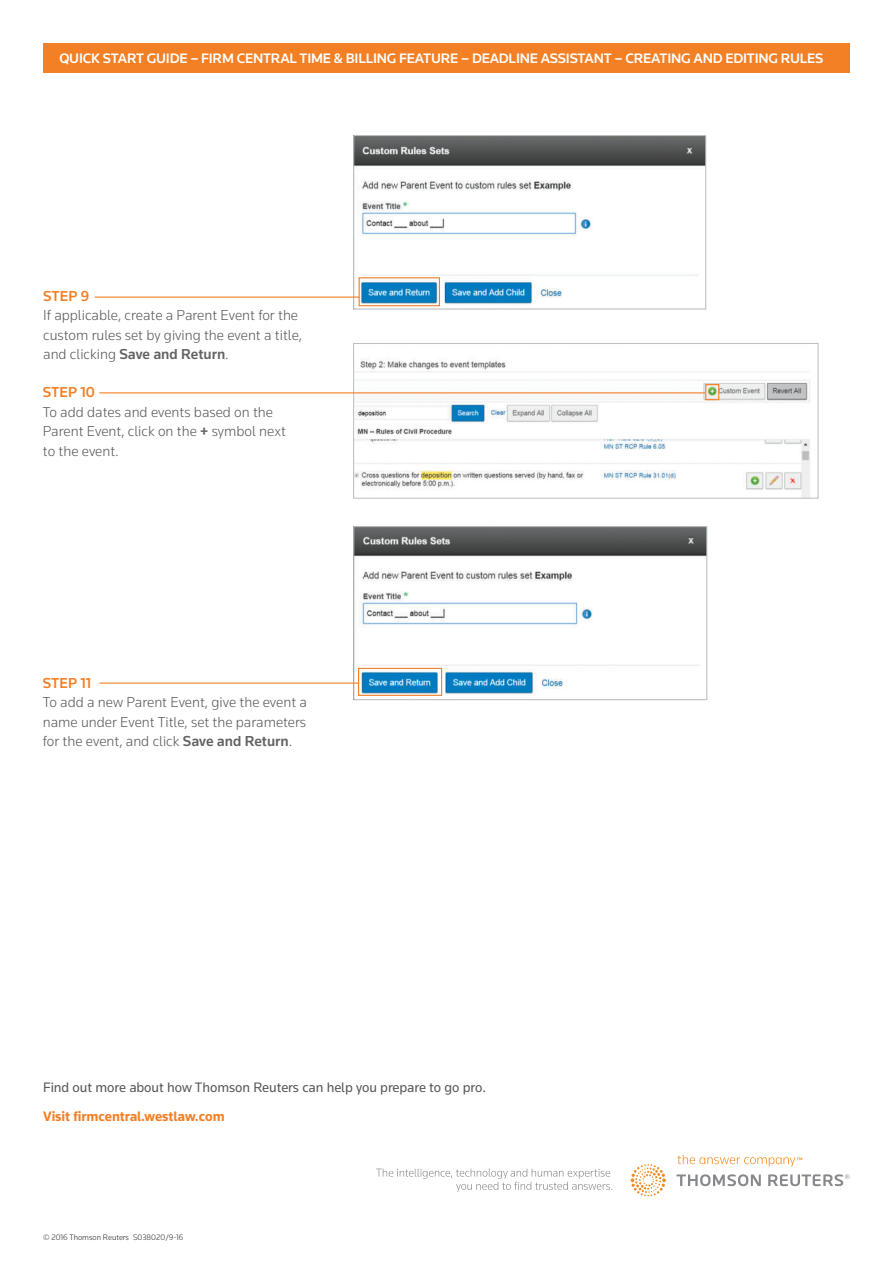
<style>
.page{position:relative;width:893px;height:1263px;background:#fff}
.page>*{position:absolute;margin:0;border:0;box-sizing:border-box;transform-origin:0 0}
.t1{font:300 15px/19.5px "+JDFUVQ Knowledge";color:#57585a}
.t2{font:500 15px "+OGNJGF Knowledge";color:#636366}
.t3{font:500 15px "+OGNJGF Knowledge";color:#f48026}
.t4{font:500 14.25px "+OGNJGF Knowledge";letter-spacing:-.015em;color:#fff}
.t5{font:14.25px "+TFVZNK Knowledge";letter-spacing:-.005em;color:#57585a}
.t6{font:700 14.25px "+PPTYAL Knowledge";letter-spacing:-.005em;color:#f48026}
.t7{font:300 8.25px "+JDFUVQ Knowledge";color:#231f20}
.s1{font-family:"+JDFUVQ Knowledge";font-weight:300;color:#57585a}
.s2{font-family:"+OGNJGF Knowledge";font-weight:500;color:#636366}
</style>
<div class="page">
<img style="left:355px;top:528px;width:350px;height:168px">
<div style="left:353px;top:526px;width:354px;height:174px;border:1px solid #bcbdc0"></div>
<img style="left:355px;top:359px;width:455px;height:138px">
<div style="left:353px;top:343px;width:465px;height:156px;border:1px solid #bcbdc0"></div>
<img style="left:355px;top:137px;width:349px;height:170px">
<div style="left:353px;top:135px;width:353px;height:174px;border:1px solid #bcbdc0"></div>
<svg style="left:376px;top:1155px;width:474px;height:41px"></svg>
<div style="left:43px;top:43px;width:807px;height:30px;background:#f48026"></div>
<div style="left:359px;top:277px;width:81px;height:29px;border:1px solid #f48026"></div>
<hr style="left:94px;top:297px;width:265px;height:1px;background:#f48026">
<hr style="left:99px;top:392px;width:606px;height:1px;background:#f48026">
<hr style="left:99px;top:682px;width:260px;height:2px;background:#f48026">
<div style="left:705px;top:384px;width:14px;height:16px;border:1px solid #f48026"></div>
<div style="left:358px;top:668px;width:84px;height:28px;border:1px solid #f48026"></div>
<p class="t4" style="left:59px;top:54px;width:765px">QUICK START GUIDE – FIRM CENTRAL TIME &amp; BILLING FEATURE – DEADLINE ASSISTANT – CREATING AND EDITING RULES</p>
<p class="t3" style="left:43px;top:291px;width:47px">STEP 9</p>
<p class="t1" style="left:43px;top:307px;width:260px">If applicable, create a Parent Event for the custom rules set by giving the event a title,</p>
<p class="t2" style="left:43px;top:349px;width:187px"><span class="s1">and clicking</span> Save and Return<span class="s1">.</span></p>
<p class="t3" style="left:43px;top:387px;width:54px">STEP 10</p>
<p class="t1" style="left:43px;top:404px;width:244px">To add dates and events based on the<br>Parent Event, click on the <span class="s2">+</span> symbol next to the event.</p>
<p class="t3" style="left:43px;top:677px;width:50px">STEP 11</p>
<p class="t1" style="left:43px;top:694px;width:266px;text-align:justify">To add a new Parent Event, give the event a name under Event Title, set the parameters for the event, and click <span class="s2">Save and Return</span>.</p>
<p class="t5" style="left:43px;top:1083px;width:444px">Find out more about how Thomson Reuters can help you prepare to go pro.</p>
<p class="t6" style="left:43px;top:1108px;width:183px">Visit firmcentral.westlaw.com</p>
<p class="t7" style="left:43px;top:1235px;width:142px">© 2016 Thomson Reuters S038020/9-16</p>
</div>
